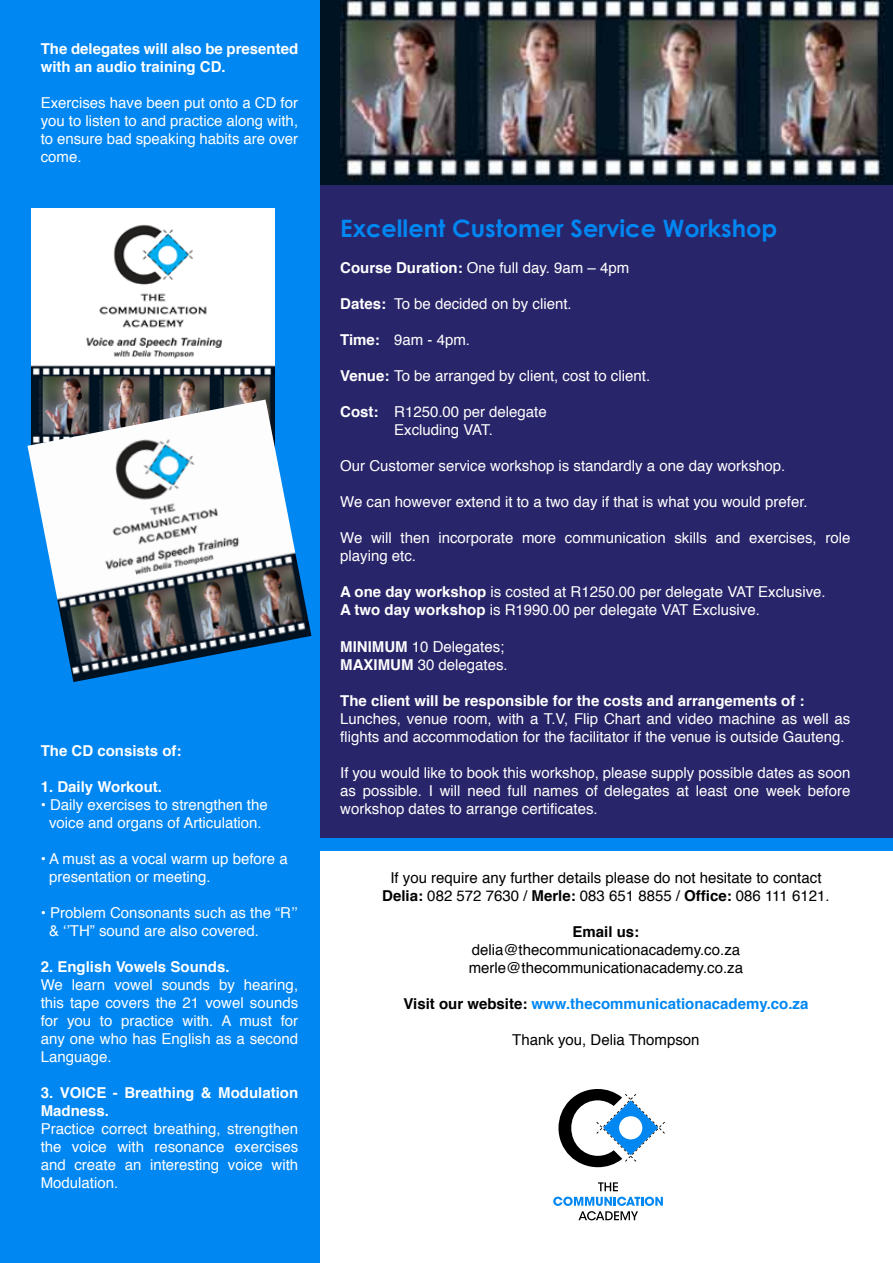
<style>
.page{position:relative;width:893px;height:1263px;background:#fff}
.page>*{position:absolute;margin:0;border:0;box-sizing:border-box;transform-origin:0 0}
.t1{font:700 24px "Century Gothic";color:#0087f2}
.t2{font:15px/18px "Helvetica";color:#fff}
.t3{font:15px/18px "Helvetica";color:#000;text-align:center}
.t4{font:700 15px/18px "Helvetica";color:#fff}
.t5{font:700 15px "Helvetica";color:#0087f2}
.t6{font:700 15px "Helvetica";color:#000}
.s1{font-weight:700}
.s2{color:#000}
</style>
<div class="page">
<svg style="left:598px;top:1182px;width:20px;height:9px"></svg>
<svg style="left:553px;top:1197px;width:110px;height:23px"></svg>
<svg style="left:558px;top:1089px;width:107px;height:78px"></svg>
<div style="left:319px;top:184px;width:574px;height:654px;background:#29256a"></div>
<div style="left:319px;top:0;width:574px;height:185px;background:#001322"></div>
<img style="left:340px;top:0;width:543px;height:180px">
<div style="left:0;top:0;width:319px;height:1263px;background:#0087f2"></div>
<img style="left:32px;top:208px;width:242px;height:191px">
<img style="left:27px;top:399px;width:284px;height:283px">
<div style="left:311px;top:838px;width:582px;height:12px;background:#0087f2"></div>
<p class="t4" style="left:41px;top:40px;width:259px">The delegates will also be presented with an audio training CD.</p>
<p class="t2" style="left:41px;top:94px;width:259px;text-align:justify">Exercises have been put onto a CD for you to listen to and practice along with, to ensure bad speaking habits are over come.</p>
<p class="t4" style="left:41px;top:742px;width:142px">The CD consists of:</p>
<p class="t4" style="left:41px;top:778px;width:123px">1. Daily Workout.</p>
<p class="t2" style="left:41px;top:796px;width:229px;text-align:center">• Daily exercises to strengthen the voice and organs of Articulation.</p>
<p class="t2" style="left:49px;top:850px;width:240px;text-indent:-8px">• A must as a vocal warm up before a presentation or meeting.</p>
<p class="t2" style="left:49px;top:904px;width:250px;text-indent:-8px">• Problem Consonants such as the “R’’ &amp; ‘’TH” sound are also covered.</p>
<p class="t4" style="left:41px;top:958px;width:190px">2. English Vowels Sounds.</p>
<p class="t2" style="left:41px;top:976px;width:259px;text-align:justify">We learn vowel sounds by hearing, this tape covers the 21 vowel sounds for you to practice with. A must for any one who has English as a second Language.</p>
<p class="t4" style="left:41px;top:1084px;width:259px">3. VOICE - Breathing &amp; Modulation<br>Madness.</p>
<p class="t2" style="left:41px;top:1120px;width:259px;text-align:justify">Practice correct breathing, strengthen the voice with resonance exercises and create an interesting voice with Modulation.</p>
<h1 class="t1" style="left:340px;top:214px;width:439px">Excellent Customer Service Workshop</h1>
<p class="t2" style="left:340px;top:260px;width:290px"><span class="s1">Course Duration:</span> One full day. 9am – 4pm</p>
<p class="t2" style="left:340px;top:296px;width:233px"><span class="s1">Dates:</span> To be decided on by client.</p>
<p class="t2" style="left:340px;top:332px;width:131px"><span class="s1">Time:</span> 9am - 4pm.</p>
<p class="t2" style="left:340px;top:368px;width:311px"><span class="s1">Venue:</span> To be arranged by client, cost to client.</p>
<p class="t2" style="left:340px;top:404px;width:208px;text-align:center"><span class="s1">Cost:</span> R1250.00 per delegate<br>Excluding VAT.</p>
<p class="t2" style="left:340px;top:458px;width:447px">Our Customer service workshop is standardly a one day workshop.</p>
<p class="t2" style="left:340px;top:494px;width:469px">We can however extend it to a two day if that is what you would prefer.</p>
<p class="t2" style="left:340px;top:530px;width:512px">We will then incorporate more communication skills and exercises, role playing etc.</p>
<p class="t2" style="left:340px;top:584px;width:487px"><span class="s1">A one day workshop</span> is costed at R1250.00 per delegate VAT Exclusive.<br><span class="s1">A two day workshop</span> is R1990.00 per delegate VAT Exclusive.</p>
<p class="t2" style="left:340px;top:638px;width:169px"><span class="s1">MINIMUM</span> 10 Delegates;<br><span class="s1">MAXIMUM</span> 30 delegates.</p>
<p class="t4" style="left:340px;top:691px;width:466px">The client will be responsible for the costs and arrangements of :</p>
<p class="t2" style="left:340px;top:710px;width:512px">Lunches, venue room, with a T.V, Flip Chart and video machine as well as flights and accommodation for the facilitator if the venue is outside Gauteng.</p>
<p class="t2" style="left:340px;top:764px;width:512px;text-align:justify">If you would like to book this workshop, please supply possible dates as soon as possible. I will need full names of delegates at least one week before workshop dates to arrange certificates.</p>
<p class="t3" style="left:382px;top:869px;width:449px">If you require any further details please do not hesitate to contact<br><span class="s1">Delia:</span> 082 572 7630 / <span class="s1">Merle:</span> 083 651 8855 / <span class="s1">Office:</span> 086 111 6121.</p>
<p class="t6" style="left:573px;top:920px;width:68px">Email us:</p>
<p class="t3" style="left:469px;top:941px;width:276px;text-align:left">delia@thecommunicationacademy.co.za merle@thecommunicationacademy.co.za</p>
<p class="t5" style="left:403px;top:992px;width:406px"><span class="s2">Visit our website:</span> www.thecommunicationacademy.co.za</p>
<p class="t3" style="left:512px;top:1031px;width:189px">Thank you, Delia Thompson</p>
</div>
